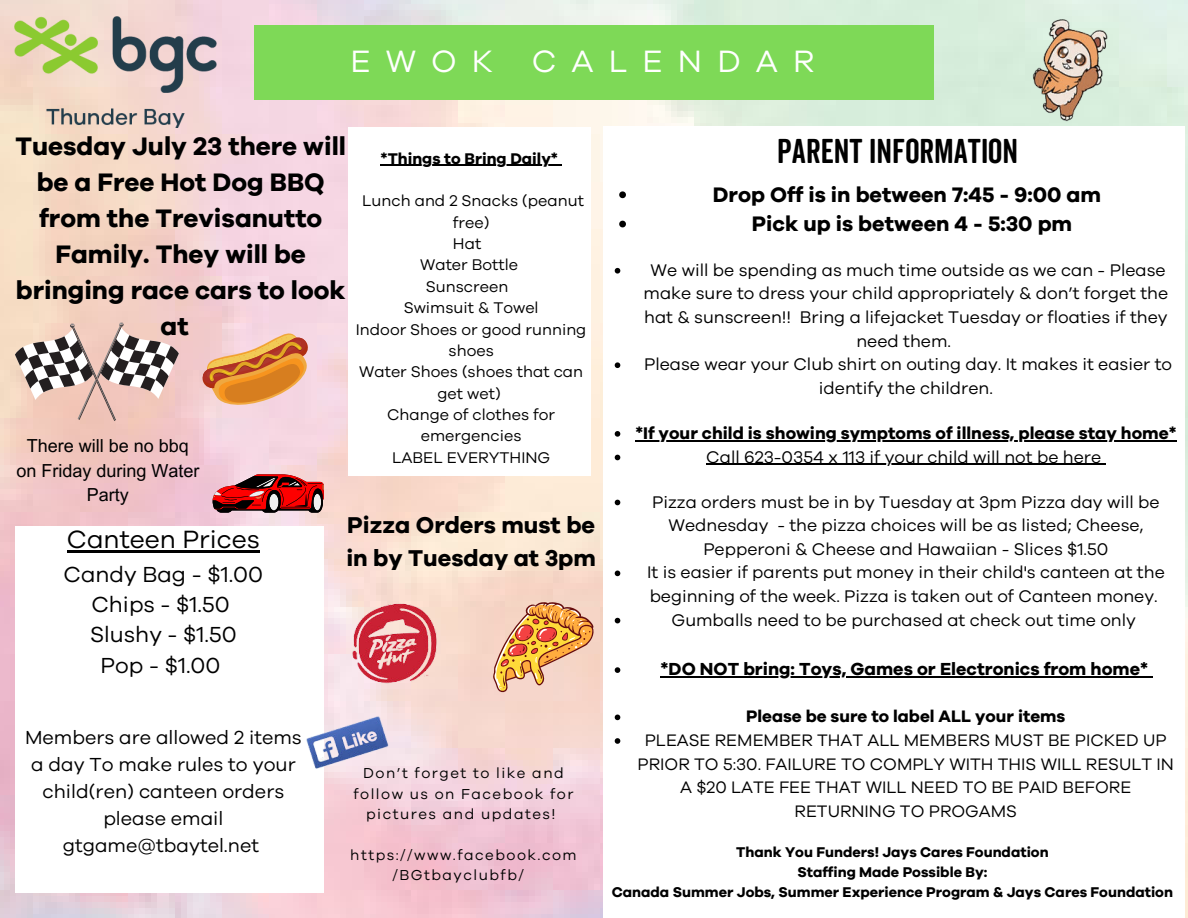
<style>
.page{position:relative;width:1188px;height:918px;background:#fff}
.page>*{position:absolute;margin:0;border:0;box-sizing:border-box;transform-origin:0 0}
.t1{font:33.45px "Veneer Clean Soft";color:#000}
.t2{font:31.95px "Galano Grotesque";letter-spacing:.475em;color:#fff}
.t3{font:700 26.1px/36px "Galano Grotesque";color:#000;text-align:center}
.t4{font:25.8px "Galano Grotesque";color:#000}
.t5{font:700 23.55px/32.7px "Galano Grotesque";color:#000}
.t6{font:22.5px/30.3px "Galano Grotesque";color:#000;text-align:center}
.t7{font:700 21.6px/29.2px "Galano Grotesque";color:#000;text-align:center}
.t8{font:19.5px/27px "Galano Grotesque";color:#000;text-align:center}
.t9{font:700 18px "Galano Grotesque";color:#000}
.t10{font:18px/24.8px "Arial MT Pro";color:#000;text-align:center}
.t11{font:17.4px/23.7px "Galano Grotesque";color:#000;text-align:center}
.t12{font:700 17.4px "Galano Grotesque";color:#000}
.t13{font:17.1px/23.7px "Galano Grotesque";color:#000;text-align:center}
.t14{font:700 17.1px "Galano Grotesque";color:#000}
.t15{font:15.9px/21.3px "Galano Grotesque";color:#000;text-align:center}
.t16{font:700 15.9px "Galano Grotesque";color:#000}
.t17{font:14.85px/20.4px "Galano Grotesque";letter-spacing:.1em;color:#000;text-align:center}
.t18{font:700 14.55px/20.2px "Galano Grotesque";color:#000;text-align:center}
</style>
<div class="page">
<img style="left:0;top:0;width:1188px;height:918px">
<div style="left:254px;top:25px;width:680px;height:75px;background:#7ed957"></div>
<div style="left:603px;top:127px;width:582px;height:791px;background:#fff"></div>
<img style="left:15px;top:17px;width:201px;height:111px">
<div style="left:15px;top:526px;width:309px;height:366px;background:#fff"></div>
<div style="left:348px;top:127px;width:242px;height:349px;background:#fff"></div>
<hr style="left:67px;top:550px;width:193px;height:2px;background:#000">
<img style="left:306px;top:713px;width:84px;height:58px">
<img style="left:1013px;top:12px;width:111px;height:115px">
<svg style="left:493px;top:602px;width:101px;height:91px"></svg>
<img style="left:348px;top:596px;width:94px;height:94px">
<svg style="left:15px;top:322px;width:164px;height:99px"></svg>
<svg style="left:212px;top:474px;width:112px;height:39px"></svg>
<svg style="left:201px;top:322px;width:107px;height:83px"></svg>
<svg style="left:619px;top:191px;width:7px;height:7px"></svg>
<svg style="left:619px;top:221px;width:7px;height:6px"></svg>
<svg style="left:615px;top:268px;width:5px;height:6px"></svg>
<svg style="left:615px;top:362px;width:5px;height:6px"></svg>
<svg style="left:615px;top:431px;width:5px;height:6px"></svg>
<hr style="left:635px;top:440px;width:542px;height:1px;background:#000">
<svg style="left:615px;top:455px;width:5px;height:5px"></svg>
<hr style="left:706px;top:464px;width:395px;height:1px;background:#000">
<svg style="left:615px;top:500px;width:5px;height:5px"></svg>
<svg style="left:615px;top:571px;width:5px;height:5px"></svg>
<svg style="left:615px;top:618px;width:5px;height:5px"></svg>
<svg style="left:615px;top:667px;width:5px;height:6px"></svg>
<hr style="left:661px;top:676px;width:487px;height:1px;background:#000">
<svg style="left:615px;top:715px;width:5px;height:5px"></svg>
<svg style="left:615px;top:738px;width:5px;height:6px"></svg>
<hr style="left:381px;top:165px;width:177px;height:1px;background:#000">
<h2 class="t2" style="left:350px;top:42px;width:466px">EWOK CALENDAR</h2>
<h3 class="t3" style="left:15px;top:127px;width:332px">Tuesday July 23 there will be a Free Hot Dog BBQ from the Trevisanutto<br>Family. They will be bringing race cars to look at</h3>
<p class="t10" style="left:16px;top:434px;width:185px">There will be no bbq on Friday during Water<br>Party</p>
<p class="t16" style="left:381px;top:148px;width:179px">*Things to Bring Daily*</p>
<p class="t15" style="left:356px;top:190px;width:232px">Lunch and 2 Snacks (peanut free)<br>Hat<br>Water Bottle<br>Sunscreen<br>Swimsuit &amp; Towel<br>Indoor Shoes or good running shoes<br>Water Shoes (shoes that can get wet)<br>Change of clothes for emergencies<br>LABEL EVERYTHING</p>
<h3 class="t4" style="left:67px;top:524px;width:194px">Canteen Prices</h3>
<p class="t6" style="left:64px;top:558px;width:201px">Candy Bag - $1.00<br>Chips - $1.50<br>Slushy - $1.50<br>Pop - $1.00</p>
<p class="t8" style="left:25px;top:723px;width:278px">Members are allowed 2 items a day To make rules to your child(ren) canteen orders please email gtgame@tbaytel.net</p>
<h3 class="t5" style="left:346px;top:508px;width:251px">Pizza Orders must be in by Tuesday at 3pm</h3>
<p class="t17" style="left:353px;top:763px;width:222px">Don’t forget to like and follow us on Facebook for pictures and updates!</p>
<p class="t17" style="left:393px;top:844px;width:186px;text-align:left;text-indent:-42px">https://www.facebook.com /BGtbayclubfb/</p>
<h1 class="t1" style="left:777px;top:131px;width:242px">PARENT INFORMATION</h1>
<p class="t7" style="left:713px;top:179px;width:390px">Drop Off is in between 7:45 - 9:00 am<br>Pick up is between 4 - 5:30 pm</p>
<p class="t11" style="left:644px;top:258px;width:530px">We will be spending as much time outside as we can - Please make sure to dress your child appropriately &amp; don’t forget the hat &amp; sunscreen!! Bring a lifejacket Tuesday or floaties if they need them.<br>Please wear your Club shirt on outing day. It makes it easier to identify the children.</p>
<p class="t12" style="left:635px;top:422px;width:543px">*If your child is showing symptoms of illness, please stay home*</p>
<p class="t11" style="left:706px;top:444px;width:396px">Call 623-0354 x 113 if your child will not be here</p>
<p class="t11" style="left:647px;top:489px;width:519px">Pizza orders must be in by Tuesday at 3pm Pizza day will be Wednesday - the pizza choices will be as listed; Cheese, Pepperoni &amp; Cheese and Hawaiian - Slices $1.50<br>It is easier if parents put money in their child's canteen at the beginning of the week. Pizza is taken out of Canteen money.<br>Gumballs need to be purchased at check out time only</p>
<p class="t9" style="left:661px;top:658px;width:489px">*DO NOT bring: Toys, Games or Electronics from home*</p>
<p class="t14" style="left:746px;top:706px;width:321px">Please be sure to label ALL your items</p>
<p class="t13" style="left:638px;top:728px;width:538px">PLEASE REMEMBER THAT ALL MEMBERS MUST BE PICKED UP PRIOR TO 5:30. FAILURE TO COMPLY WITH THIS WILL RESULT IN A $20 LATE FEE THAT WILL NEED TO BE PAID BEFORE RETURNING TO PROGAMS</p>
<p class="t18" style="left:612px;top:841px;width:563px">Thank You Funders! Jays Cares Foundation<br>Staffing Made Possible By:<br>Canada Summer Jobs, Summer Experience Program &amp; Jays Cares Foundation</p>
</div>
